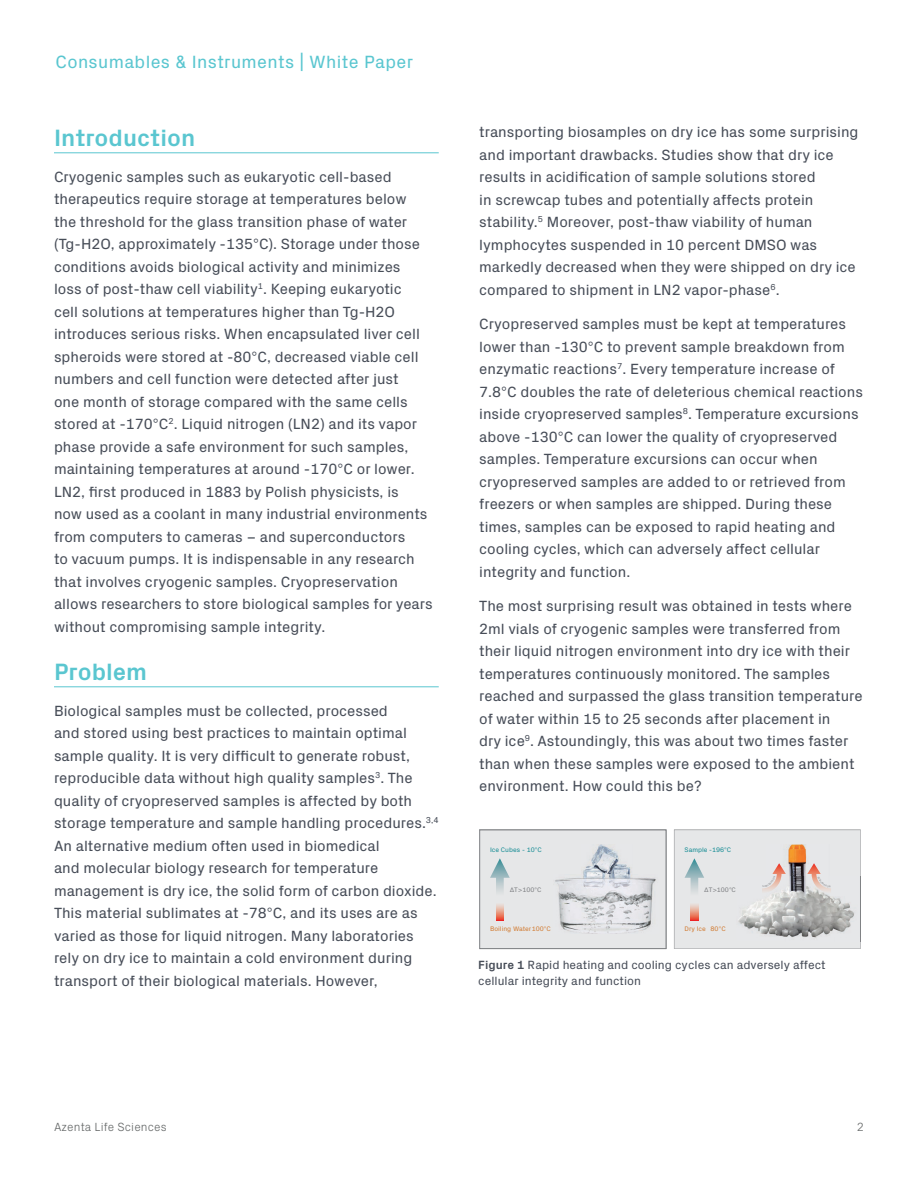
<style>
.page{position:relative;width:918px;height:1188px;background:#fff}
.page>*{position:absolute;margin:0;border:0;box-sizing:border-box;transform-origin:0 0}
.Section_Title{font:700 24px "Px Grotesk";color:#5ac6d0}
.t1{font:18px "Px Grotesk";letter-spacing:.02em;color:#5ac6d0}
.Body{font:15px/22.5px "Px Grotesk";color:#474d58}
.t2{font:12.15px/15.9px "Px Grotesk";color:#474d58}
.t3{font:300 12px "Px Grotesk";letter-spacing:.01em;color:#676a6a}
.t4{font:6.6px "Px Grotesk";color:#d27d35}
.t5{font:6.6px "Px Grotesk";color:#188d95}
.t6{font:6.6px "Px Grotesk";color:#808285}
.s1{font-weight:700}
</style>
<div class="page">
<hr style="left:54px;top:152px;width:385px;height:1px;background:#5ac6d0">
<hr style="left:54px;top:686px;width:385px;height:1px;background:#5ac6d0">
<div style="left:480px;top:830px;width:186px;height:119px;background:#e6e7e8"></div>
<div style="left:479px;top:830px;width:187px;height:119px;border:1px solid #808285"></div>
<img style="left:583px;top:845px;width:48px;height:29px">
<img style="left:555px;top:874px;width:101px;height:60px">
<svg style="left:490px;top:858px;width:20px;height:34px"></svg>
<svg style="left:496px;top:904px;width:8px;height:16px"></svg>
<svg style="left:674px;top:830px;width:187px;height:119px"></svg>
<p class="t1" style="left:56px;top:49px;width:359px">Consumables &amp; Instruments | White Paper</p>
<p class="Section_Title" style="left:54px;top:120px;width:143px">Introduction</p>
<p class="Body" style="left:54px;top:164px;width:380px">Cryogenic samples such as eukaryotic cell-based therapeutics require storage at temperatures below<br>the threshold for the glass transition phase of water (Tg-H2O, approximately -135°C). Storage under those conditions avoids biological activity and minimizes<br>loss of post-thaw cell viability<sup>1</sup>. Keeping eukaryotic<br>cell solutions at temperatures higher than Tg-H2O introduces serious risks. When encapsulated liver cell spheroids were stored at -80°C, decreased viable cell numbers and cell function were detected after just<br>one month of storage compared with the same cells stored at -170°C<sup>2</sup>. Liquid nitrogen (LN2) and its vapor phase provide a safe environment for such samples, maintaining temperatures at around -170°C or lower.<br>LN2, first produced in 1883 by Polish physicists, is<br>now used as a coolant in many industrial environments from computers to cameras – and superconductors<br>to vacuum pumps. It is indispensable in any research that involves cryogenic samples. Cryopreservation allows researchers to store biological samples for years without compromising sample integrity.</p>
<p class="Section_Title" style="left:54px;top:654px;width:95px">Problem</p>
<p class="Body" style="left:54px;top:698px;width:386px">Biological samples must be collected, processed<br>and stored using best practices to maintain optimal sample quality. It is very difficult to generate robust, reproducible data without high quality samples<sup>3</sup>. The quality of cryopreserved samples is affected by both storage temperature and sample handling procedures.<sup>3,4<br></sup>An alternative medium often used in biomedical<br>and molecular biology research for temperature management is dry ice, the solid form of carbon dioxide.<br>This material sublimates at -78°C, and its uses are as varied as those for liquid nitrogen. Many laboratories rely on dry ice to maintain a cold environment during transport of their biological materials. However,</p>
<p class="Body" style="left:479px;top:120px;width:381px">transporting biosamples on dry ice has some surprising and important drawbacks. Studies show that dry ice results in acidification of sample solutions stored<br>in screwcap tubes and potentially affects protein stability.<sup>5</sup> Moreover, post-thaw viability of human lymphocytes suspended in 10 percent DMSO was markedly decreased when they were shipped on dry ice compared to shipment in LN2 vapor-phase<sup>6</sup>.</p>
<p class="Body" style="left:479px;top:312px;width:385px">Cryopreserved samples must be kept at temperatures lower than -130°C to prevent sample breakdown from enzymatic reactions<sup>7</sup>. Every temperature increase of 7.8°C doubles the rate of deleterious chemical reactions inside cryopreserved samples<sup>8</sup>. Temperature excursions above -130°C can lower the quality of cryopreserved samples. Temperature excursions can occur when cryopreserved samples are added to or retrieved from freezers or when samples are shipped. During these times, samples can be exposed to rapid heating and cooling cycles, which can adversely affect cellular integrity and function.</p>
<p class="Body" style="left:479px;top:594px;width:385px">The most surprising result was obtained in tests where 2ml vials of cryogenic samples were transferred from their liquid nitrogen environment into dry ice with their temperatures continuously monitored. The samples reached and surpassed the glass transition temperature of water within 15 to 25 seconds after placement in<br>dry ice<sup>9</sup>. Astoundingly, this was about two times faster than when these samples were exposed to the ambient environment. How could this be?</p>
<p class="t5" style="left:490px;top:845px;width:53px">Ice Cubes - 10°C</p>
<p class="t5" style="left:685px;top:845px;width:48px">Sample -196°C</p>
<p class="t6" style="left:510px;top:885px;width:33px">ΔT&gt;100°C</p>
<p class="t6" style="left:704px;top:885px;width:33px">ΔT&gt;100°C</p>
<p class="t4" style="left:490px;top:924px;width:62px">Boiling Water 100°C</p>
<p class="t4" style="left:685px;top:924px;width:43px">Dry Ice 80°C</p>
<p class="t2" style="left:478px;top:956px;width:349px"><span class="s1">Figure 1</span> Rapid heating and cooling cycles can adversely affect cellular integrity and function</p>
<p class="t3" style="left:54px;top:1118px;width:114px">Azenta Life Sciences</p>
<p class="t3" style="left:857px;top:1118px;width:9px">2</p>
</div>
